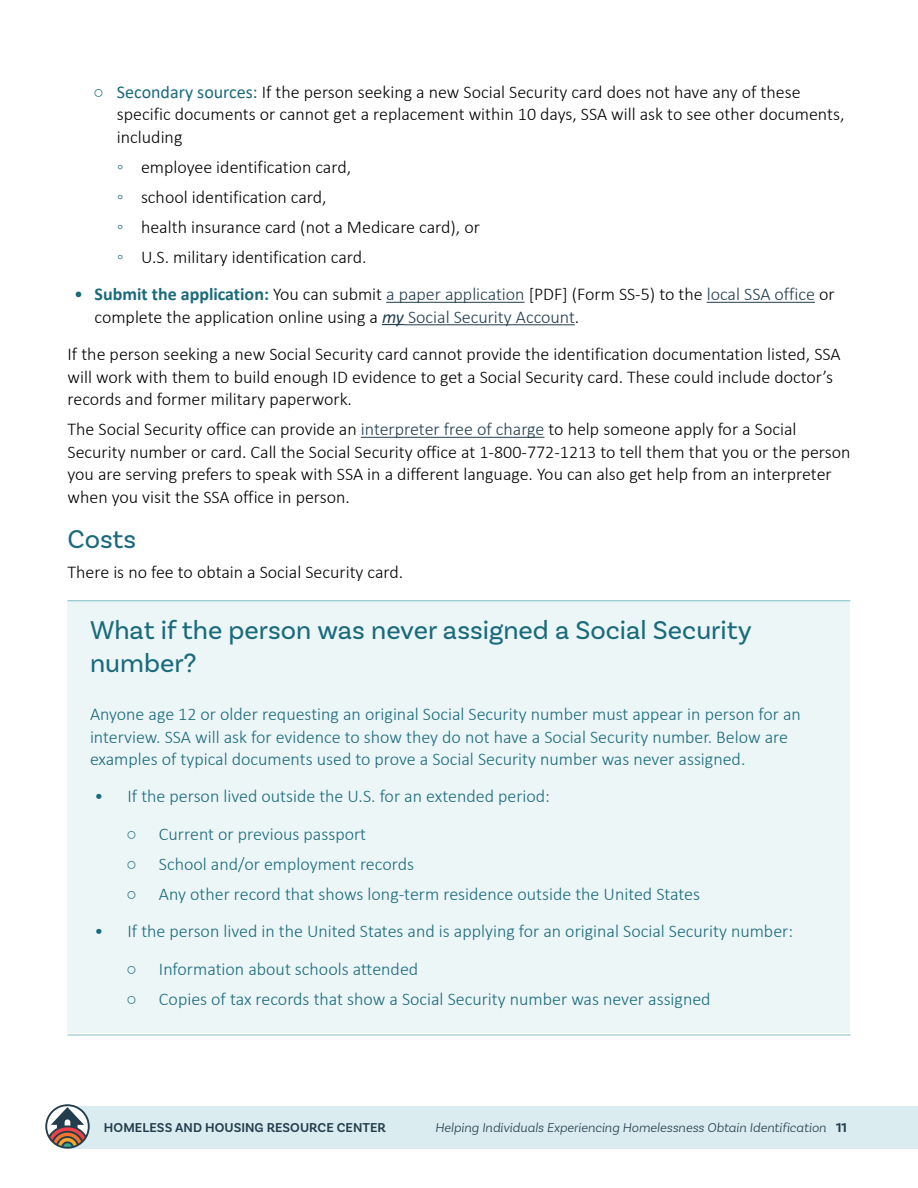
<style>
.page{position:relative;width:918px;height:1188px;background:#fff}
.page>*{position:absolute;margin:0;border:0;box-sizing:border-box;transform-origin:0 0}
.t1{font:27px/33px "Basic Sans";color:#196a7b}
.t2{font:300 18px/22.5px "Calibri";color:#000}
.t3{font:300 18px/22.5px "Calibri";color:#196a7b}
.t4{font:18px "Arial";color:#196a7b}
.t5{font:italic 300 13.5px "Basic Sans";color:#223d4d}
.t6{font:600 13.5px "Basic Sans";letter-spacing:.005em;color:#223d4d}
.s1{font-weight:400;color:#196a7b}
.s2{font-family:"Arial";font-weight:400;color:#196a7b}
.s3{font-weight:700;color:#196a7b}
.s4{color:#223d4d}
.s5{font-weight:400;font-style:italic;color:#223d4d}
.s6{font-family:"Arial";font-weight:400}
.s7{font-weight:700;font-style:normal}
</style>
<div class="page">
<div style="left:66px;top:1106px;width:852px;height:43px;background:#daecef"></div>
<svg style="left:45px;top:1104px;width:45px;height:45px"></svg>
<hr style="left:386px;top:302px;width:139px;height:1px;background:#223d4d">
<hr style="left:707px;top:302px;width:108px;height:1px;background:#223d4d">
<svg style="left:382px;top:324px;width:22px;height:1px"></svg>
<hr style="left:404px;top:324px;width:171px;height:1px;background:#223d4d">
<hr style="left:361px;top:437px;width:183px;height:1px;background:#223d4d">
<div style="left:68px;top:601px;width:782px;height:82px;background:#ecf6f7"></div>
<hr style="left:68px;top:600px;width:782px;height:1px;background:#83c0cb">
<div style="left:68px;top:682px;width:782px;height:352px;background:#ecf6f7"></div>
<hr style="left:68px;top:1035px;width:782px;height:1px;background:#83c0cb">
<p class="t4" style="left:93px;top:79px;width:12px">○</p>
<p class="t2" style="left:117px;top:80px;width:729px"><span class="s1">Secondary sources:</span> If the person seeking a new Social Security card does not have any of these specific documents or cannot get a replacement within 10 days, SSA will ask to see other documents, including</p>
<p class="t2" style="left:117px;top:155px;width:236px"><span class="s2">◦</span> employee identification card,</p>
<p class="t2" style="left:117px;top:185px;width:211px"><span class="s2">◦</span> school identification card,</p>
<p class="t2" style="left:117px;top:215px;width:364px"><span class="s2">◦</span> health insurance card (not a Medicare card), or</p>
<p class="t2" style="left:117px;top:245px;width:251px"><span class="s2">◦</span> U.S. military identification card.</p>
<p class="t2" style="left:95px;top:283px;width:742px;text-indent:-20px"><span class="s1">•</span> <span class="s3">Submit the application:</span> You can submit <span class="s4">a paper application</span> [PDF] (Form SS-5) to the <span class="s4">local SSA office</span> or complete the application online using a <span class="s5">my</span> <span class="s4">Social Security Account</span>.</p>
<p class="t2" style="left:68px;top:343px;width:775px">If the person seeking a new Social Security card cannot provide the identification documentation listed, SSA will work with them to build enough ID evidence to get a Social Security card. These could include doctor’s records and former military paperwork.</p>
<p class="t2" style="left:68px;top:418px;width:784px">The Social Security office can provide an <span class="s4">interpreter free of charge</span> to help someone apply for a Social Security number or card. Call the Social Security office at 1-800-772-1213 to tell them that you or the person you are serving prefers to speak with SSA in a different language. You can also get help from an interpreter when you visit the SSA office in person.</p>
<h3 class="t1" style="left:68px;top:522px;width:70px">Costs</h3>
<p class="t2" style="left:68px;top:560px;width:337px">There is no fee to obtain a Social Security card.</p>
<h4 class="t1" style="left:90px;top:613px;width:663px">What if the person was never assigned a Social Security number?</h4>
<p class="t3" style="left:90px;top:703px;width:712px">Anyone age 12 or older requesting an original Social Security number must appear in person for an interview. SSA will ask for evidence to show they do not have a Social Security number. Below are examples of typical documents used to prove a Social Security number was never assigned.</p>
<p class="t3" style="left:94px;top:785px;width:10px">•</p>
<p class="t3" style="left:127px;top:785px;width:424px">If the person lived outside the U.S. for an extended period:</p>
<p class="t3" style="left:126px;top:823px;width:242px"><span class="s6">○</span> Current or previous passport</p>
<p class="t3" style="left:126px;top:853px;width:290px"><span class="s6">○</span> School and/or employment records</p>
<p class="t3" style="left:126px;top:883px;width:576px"><span class="s6">○</span> Any other record that shows long-term residence outside the United States</p>
<p class="t3" style="left:94px;top:920px;width:10px">•</p>
<p class="t3" style="left:127px;top:920px;width:667px">If the person lived in the United States and is applying for an original Social Security number:</p>
<p class="t3" style="left:126px;top:958px;width:294px"><span class="s6">○</span> Information about schools attended</p>
<p class="t3" style="left:126px;top:988px;width:586px"><span class="s6">○</span> Copies of tax records that show a Social Security number was never assigned</p>
<p class="t6" style="left:104px;top:1119px;width:283px">HOMELESS AND HOUSING RESOURCE CENTER</p>
<p class="t5" style="left:435px;top:1119px;width:413px">Helping Individuals Experiencing Homelessness Obtain Identification <span class="s7">11</span></p>
</div>
